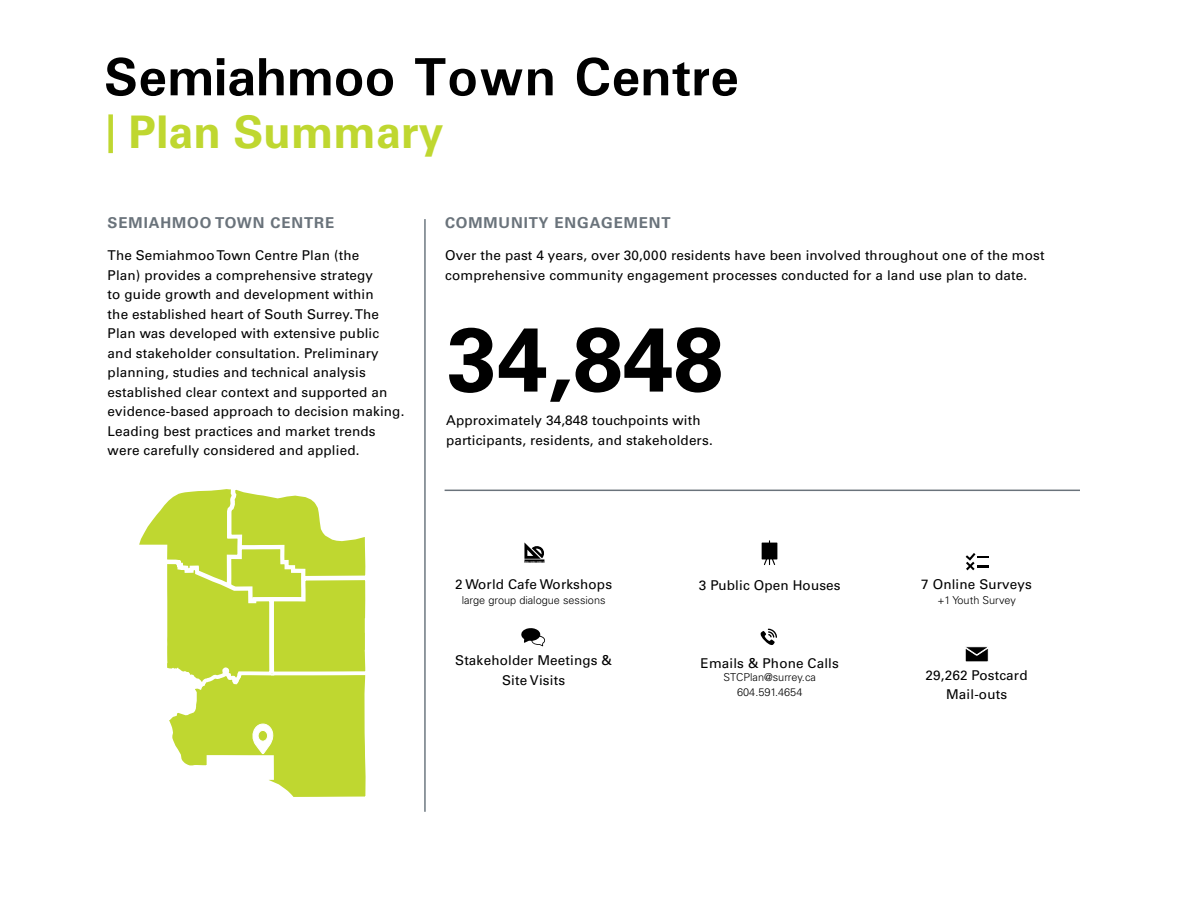
<style>
.page{position:relative;width:1188px;height:918px;background:#fff}
.page>*{position:absolute;margin:0;border:0;box-sizing:border-box;transform-origin:0 0}
.t1{font:700 90.3px "Univers LT Std";color:#000}
.t2{font:700 54px "Univers";color:#000}
.t3{font:700 45px "Univers LT Std";color:#bfd730}
.t4{font:700 15px "Univers LT Std";letter-spacing:.06em;color:#6a737b}
.t5{font:13.5px/19.5px "Univers LT Std";letter-spacing:.01em;color:#000}
.t6{font:300 10.95px/15px "Univers LT Std";color:#000;text-align:center}
</style>
<div class="page">
<div style="left:108px;top:114px;width:5px;height:39px;background:#bfd730"></div>
<svg style="left:139px;top:489px;width:227px;height:308px"></svg>
<svg style="left:762px;top:540px;width:15px;height:25px"></svg>
<svg style="left:966px;top:553px;width:23px;height:17px"></svg>
<svg style="left:521px;top:628px;width:24px;height:18px"></svg>
<svg style="left:524px;top:542px;width:21px;height:21px"></svg>
<svg style="left:761px;top:629px;width:16px;height:16px"></svg>
<hr style="left:424px;top:219px;width:2px;height:593px;background:#6d7881">
<hr style="left:445px;top:490px;width:635px;height:1px;background:#6a737b">
<svg style="left:965px;top:646px;width:24px;height:16px"></svg>
<h2 class="t2" style="left:104px;top:42px;width:637px">Semiahmoo Town Centre</h2>
<h3 class="t3" style="left:129px;top:106px;width:317px">Plan Summary</h3>
<p class="t4" style="left:108px;top:214px;width:228px">SEMIAHMOO TOWN CENTRE</p>
<p class="t4" style="left:445px;top:214px;width:227px">COMMUNITY ENGAGEMENT</p>
<p class="t5" style="left:108px;top:246px;width:298px">The Semiahmoo Town Centre Plan (the<br>Plan) provides a comprehensive strategy<br>to guide growth and development within<br>the established heart of South Surrey. The Plan was developed with extensive public and stakeholder consultation. Preliminary planning, studies and technical analysis established clear context and supported an evidence-based approach to decision making.<br>Leading best practices and market trends were carefully considered and applied.</p>
<p class="t5" style="left:445px;top:246px;width:601px">Over the past 4 years, over 30,000 residents have been involved throughout one of the most comprehensive community engagement processes conducted for a land use plan to date.</p>
<h1 class="t1" style="left:447px;top:307px;width:278px">34,848</h1>
<p class="t5" style="left:446px;top:411px;width:268px">Approximately 34,848 touchpoints with participants, residents, and stakeholders.</p>
<p class="t5" style="left:455px;top:574px;width:158px">2 World Cafe Workshops</p>
<p class="t6" style="left:462px;top:593px;width:145px">large group dialogue sessions</p>
<p class="t5" style="left:455px;top:651px;width:158px;text-align:center">Stakeholder Meetings &amp;<br>Site Visits</p>
<p class="t5" style="left:699px;top:576px;width:143px">3 Public Open Houses</p>
<p class="t5" style="left:701px;top:653px;width:140px">Emails &amp; Phone Calls</p>
<p class="t6" style="left:724px;top:669px;width:94px">STCPlan@surrey.ca<br>604.591.4654</p>
<p class="t5" style="left:921px;top:575px;width:112px">7 Online Surveys</p>
<p class="t6" style="left:937px;top:593px;width:80px">+1 Youth Survey</p>
<p class="t5" style="left:926px;top:665px;width:104px;text-align:center">29,262 Postcard<br>Mail-outs</p>
</div>
